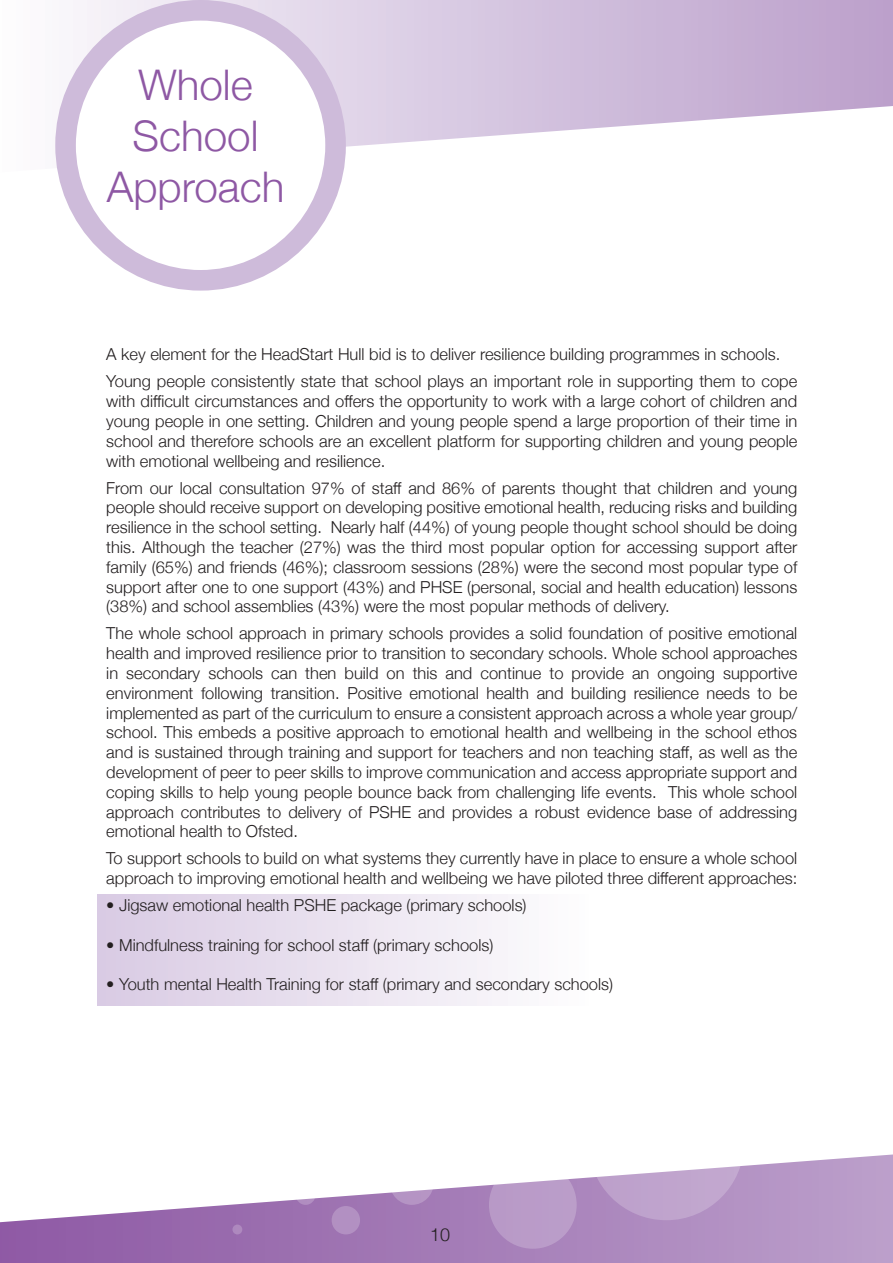
<style>
.page{position:relative;width:893px;height:1263px;background:#fff}
.page>*{position:absolute;margin:0;border:0;box-sizing:border-box;transform-origin:0 0}
.t1{font:300 42.15px "Helvetica Neue";color:#8e58a4}
.t2{font:300 18px "Helvetica Neue";color:#231f20}
.t3{font:300 16.5px/19.8px "Helvetica Neue";color:#231f20;text-align:justify}
</style>
<div class="page">
<div style="left:98px;top:894px;width:492px;height:112px;background:linear-gradient(to right,#d9cae3,#fefdfe)"></div>
<svg style="left:55px;top:0;width:838px;height:168px"></svg>
<svg style="left:0;top:1154px;width:893px;height:109px"></svg>
<svg style="left:588px;top:1064px;width:156px;height:156px"></svg>
<svg style="left:489px;top:1161px;width:88px;height:88px;fill:#ba9bc9"></svg>
<svg style="left:390px;top:1161px;width:44px;height:44px"></svg>
<div style="left:332px;top:1206px;width:28px;height:28px;background:#b290c2;border-radius:50%"></div>
<svg style="left:296px;top:1185px;width:19px;height:20px"></svg>
<svg style="left:232px;top:1224px;width:10px;height:10px"></svg>
<div style="left:66px;top:10px;width:270px;height:270px;background:#fff;border-radius:50%"></div>
<div style="left:55px;top:0;width:291px;height:291px;border:21px solid #cebbda;border-radius:50%"></div>
<p class="t1" style="left:139px;top:51px;width:116px">Whole</p>
<p class="t1" style="left:133px;top:102px;width:127px">School</p>
<p class="t1" style="left:107px;top:153px;width:179px">Approach</p>
<p class="t3" style="left:106px;top:343px;width:675px">A key element for the HeadStart Hull bid is to deliver resilience building programmes in schools.</p>
<p class="t3" style="left:106px;top:370px;width:692px">Young people consistently state that school plays an important role in supporting them to cope with difficult circumstances and offers the opportunity to work with a large cohort of children and young people in one setting. Children and young people spend a large proportion of their time in school and therefore schools are an excellent platform for supporting children and young people with emotional wellbeing and resilience.</p>
<p class="t3" style="left:106px;top:477px;width:693px">From our local consultation 97% of staff and 86% of parents thought that children and young people should receive support on developing positive emotional health, reducing risks and building resilience in the school setting. Nearly half (44%) of young people thought school should be doing this. Although the teacher (27%) was the third most popular option for accessing support after family (65%) and friends (46%); classroom sessions (28%) were the second most popular type of support after one to one support (43%) and PHSE (personal, social and health education) lessons (38%) and school assemblies (43%) were the most popular methods of delivery.</p>
<p class="t3" style="left:106px;top:622px;width:693px">The whole school approach in primary schools provides a solid foundation of positive emotional health and improved resilience prior to transition to secondary schools. Whole school approaches in secondary schools can then build on this and continue to provide an ongoing supportive environment following transition. Positive emotional health and building resilience needs to be implemented as part of the curriculum to ensure a consistent approach across a whole year group/ school. This embeds a positive approach to emotional health and wellbeing in the school ethos and is sustained through training and support for teachers and non teaching staff, as well as the development of peer to peer skills to improve communication and access appropriate support and coping skills to help young people bounce back from challenging life events. This whole school approach contributes to delivery of PSHE and provides a robust evidence base of addressing emotional health to Ofsted.</p>
<p class="t3" style="left:106px;top:847px;width:692px">To support schools to build on what systems they currently have in place to ensure a whole school approach to improving emotional health and wellbeing we have piloted three different approaches:</p>
<p class="t3" style="left:106px;top:894px;width:422px">• Jigsaw emotional health PSHE package (primary schools)</p>
<p class="t3" style="left:106px;top:934px;width:388px">• Mindfulness training for school staff (primary schools)</p>
<p class="t3" style="left:106px;top:973px;width:508px">• Youth mental Health Training for staff (primary and secondary schools)</p>
<p class="t2" style="left:430px;top:1220px;width:22px">10</p>
</div>
